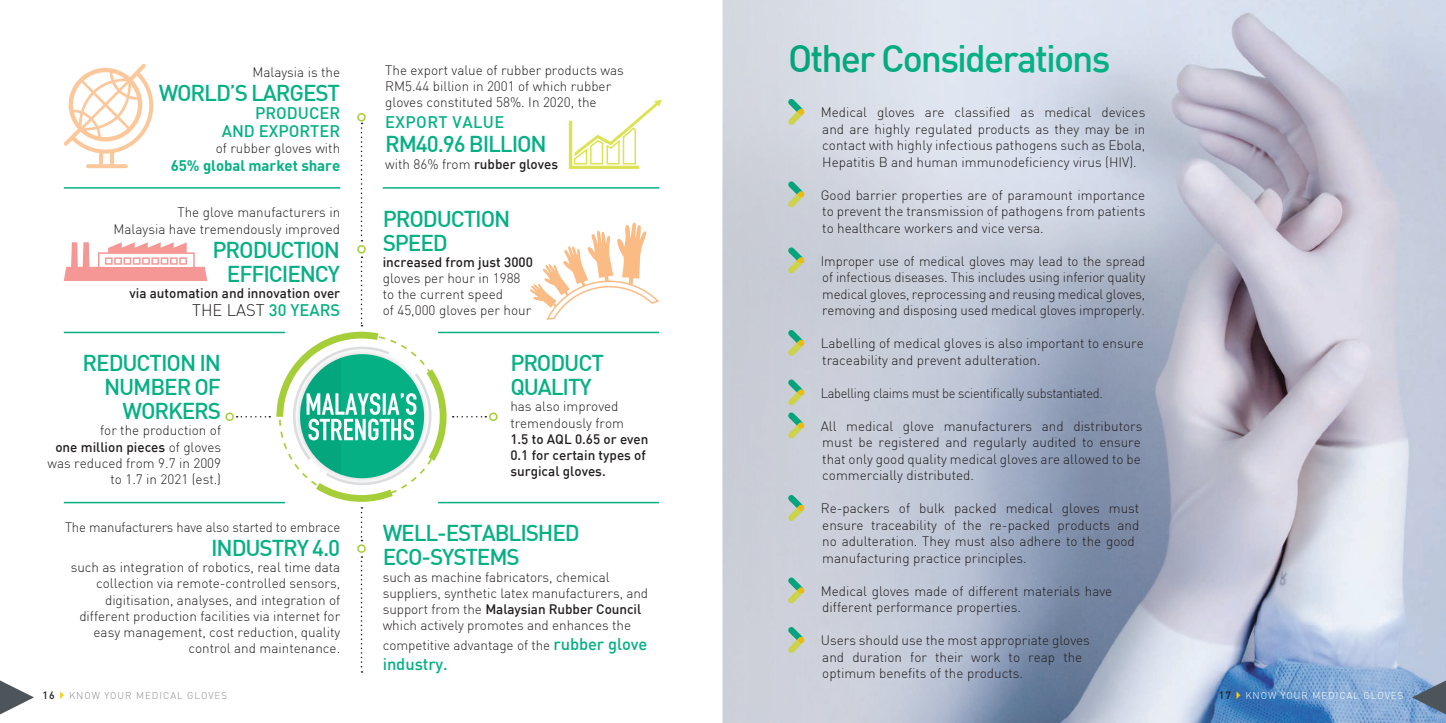
<style>
.page{position:relative;width:1446px;height:723px;background:#fff}
.page>*{position:absolute;margin:0;border:0;box-sizing:border-box;transform-origin:0 0}
.t1{font:500 37.5px "DIN";letter-spacing:-.05em;color:#05b085}
.t2{font:500 22.5px/24px "DIN";letter-spacing:-.05em;color:#05b085}
.t3{font:500 16.5px/18px "DIN";color:#05b085;text-align:right}
.t4{font:300 16.5px "DIN";color:#231f20}
.t5{font:500 16.5px "DIN";letter-spacing:.025em;color:#05b085}
.t6{font:700 15px "DIN";letter-spacing:-.005em;color:#05b085}
.t7{font:300 13.5px/16.5px "DIN";color:#231f20}
.t8{font:500 13.5px/16.2px "DIN";color:#231f20}
.t9{font:300 13.5px "DIN";letter-spacing:-.025em;color:#231f20;scale:.95 1}
.t10{font:300 9.75px "DIN";letter-spacing:.1em;color:#8a8c8f}
.t11{font:300 9.75px "DIN";letter-spacing:.1em;color:#fff}
.s1{font-weight:500;color:#05b085}
.s2{font-weight:500}
.s3{font-weight:300}
.s4{font-weight:500;font-size:16.5px;color:#05b085}
.s5{font-weight:500;font-size:10.5px;color:#231f20}
.s6{color:#feca0a}
</style>
<div class="page">
<img style="left:1026px;top:0;width:420px;height:723px">
<svg style="left:1412px;top:680px;width:34px;height:34px"></svg>
<svg style="left:0;top:680px;width:34px;height:34px"></svg>
<svg style="left:64px;top:64px;width:89px;height:104px"></svg>
<svg style="left:530px;top:222px;width:129px;height:98px"></svg>
<svg style="left:64px;top:242px;width:143px;height:39px"></svg>
<hr style="left:64px;top:187px;width:276px;height:2px;background:#05b085">
<hr style="left:64px;top:332px;width:221px;height:1px;background:#05b085">
<hr style="left:64px;top:502px;width:221px;height:1px;background:#05b085">
<hr style="left:383px;top:187px;width:276px;height:2px;background:#05b085">
<hr style="left:438px;top:332px;width:221px;height:1px;background:#05b085">
<hr style="left:438px;top:502px;width:221px;height:1px;background:#05b085">
<div style="left:357px;top:113px;width:9px;height:9px;border:2px solid #a6ce39;border-radius:50%"></div>
<div style="left:357px;top:245px;width:9px;height:9px;border:2px solid #a6ce39;border-radius:50%"></div>
<div style="left:357px;top:544px;width:9px;height:9px;border:2px solid #a6ce39;border-radius:50%"></div>
<div style="left:225px;top:412px;width:9px;height:9px;border:2px solid #a6ce39;border-radius:50%"></div>
<div style="left:489px;top:412px;width:8px;height:9px;border:2px solid #a6ce39;border-radius:50%"></div>
<svg style="left:361px;top:123px;width:1px;height:118px"></svg>
<svg style="left:361px;top:257px;width:1px;height:69px"></svg>
<svg style="left:276px;top:332px;width:170px;height:209px"></svg>
<svg style="left:361px;top:556px;width:1px;height:117px"></svg>
<svg style="left:237px;top:416px;width:33px;height:1px"></svg>
<svg style="left:453px;top:416px;width:33px;height:1px"></svg>
<svg style="left:569px;top:100px;width:93px;height:69px"></svg>
<svg style="left:723px;top:0;width:303px;height:723px"></svg>
<p class="t7" style="left:252px;top:64px;width:89px">Malaysia is the</p>
<h2 class="t2" style="left:159px;top:80px;width:183px">WORLD’S LARGEST</h2>
<p class="t3" style="left:222px;top:103px;width:120px">PRODUCER<br>AND EXPORTER</p>
<p class="t7" style="left:216px;top:140px;width:126px">of rubber gloves with</p>
<p class="t6" style="left:171px;top:156px;width:171px">65% global market share</p>
<p class="t7" style="left:113px;top:204px;width:228px;text-align:right">The glove manufacturers in<br>Malaysia have tremendously improved</p>
<h2 class="t2" style="left:213px;top:237px;width:129px;text-align:right">PRODUCTION<br>EFFICIENCY</h2>
<p class="t8" style="left:129px;top:284px;width:212px">via automation and innovation over</p>
<p class="t4" style="left:192px;top:300px;width:149px">THE LAST <span class="s1">30 YEARS</span></p>
<h2 class="t2" style="left:83px;top:350px;width:140px;text-align:right">REDUCTION IN<br>NUMBER OF<br>WORKERS</h2>
<p class="t7" style="left:47px;top:422px;width:175px;text-align:right">for the production of<br><span class="s2">one million pieces</span> of gloves was reduced from 9.7 in 2009 to 1.7 in 2021 (est.)</p>
<p class="t7" style="left:65px;top:519px;width:277px">The manufacturers have also started to embrace</p>
<h2 class="t2" style="left:211px;top:535px;width:131px">INDUSTRY 4.0</h2>
<p class="t7" style="left:71px;top:559px;width:271px;text-align:right">such as integration of robotics, real time data collection via remote-controlled sensors, digitisation, analyses, and integration of different production facilities via internet for easy management, cost reduction, quality control and maintenance.</p>
<p class="t7" style="left:385px;top:62px;width:240px">The export value of rubber products was<br>RM5.44 billion in 2001 of which rubber gloves constituted 58%. In 2020, the</p>
<p class="t5" style="left:385px;top:112px;width:121px">EXPORT VALUE</p>
<h2 class="t2" style="left:385px;top:131px;width:163px">RM40.96 BILLION</h2>
<p class="t8" style="left:385px;top:155px;width:175px"><span class="s3">with 86% from</span> rubber gloves</p>
<h2 class="t2" style="left:383px;top:206px;width:129px">PRODUCTION<br>SPEED</h2>
<p class="t8" style="left:383px;top:253px;width:152px">increased from just 3000</p>
<p class="t7" style="left:383px;top:270px;width:150px">gloves per hour in 1988 to the current speed<br>of 45,000 gloves per hour</p>
<h2 class="t2" style="left:510px;top:350px;width:95px">PRODUCT<br>QUALITY</h2>
<p class="t7" style="left:510px;top:398px;width:115px">has also improved tremendously from</p>
<p class="t8" style="left:510px;top:430px;width:140px">1.5 to AQL 0.65 or even<br>0.1 for certain types of surgical gloves.</p>
<h2 class="t2" style="left:383px;top:520px;width:199px">WELL-ESTABLISHED<br>ECO-SYSTEMS</h2>
<p class="t7" style="left:383px;top:568px;width:267px">such as machine fabricators, chemical suppliers, synthetic latex manufacturers, and support from the <span class="s2">Malaysian Rubber Council </span>which actively promotes and enhances the</p>
<p class="t7" style="left:383px;top:637px;width:266px">competitive advantage of the <span class="s4">rubber glove</span></p>
<p class="t3" style="left:383px;top:654px;width:66px">industry.</p>
<h1 class="t1" style="left:788px;top:34px;width:324px">Other Considerations</h1>
<p class="t7" style="left:821px;top:104px;width:326px;text-align:justify">Medical gloves are classified as medical devices and are highly regulated products as they may be in contact with highly infectious pathogens such as Ebola, Hepatitis B and human immunodeficiency virus (HIV).</p>
<p class="t7" style="left:821px;top:187px;width:326px;text-align:justify">Good barrier properties are of paramount importance to prevent the transmission of pathogens from patients to healthcare workers and vice versa.</p>
<p class="t7" style="left:821px;top:253px;width:326px;text-align:justify">Improper use of medical gloves may lead to the spread of infectious diseases. This includes using inferior quality medical gloves, reprocessing and reusing medical gloves, removing and disposing used medical gloves improperly.</p>
<p class="t7" style="left:821px;top:335px;width:325px">Labelling of medical gloves is also important to ensure traceability and prevent adulteration.</p>
<p class="t9" style="left:821px;top:385px;width:298px">Labelling claims must be scientifically substantiated.</p>
<p class="t7" style="left:821px;top:418px;width:323px;text-align:justify">All medical glove manufacturers and distributors must be registered and regularly audited to ensure that only good quality medical gloves are allowed to be commercially distributed.</p>
<p class="t7" style="left:821px;top:500px;width:320px">Re-packers of bulk packed medical gloves must ensure traceability of the re-packed products and no adulteration. They must also adhere to the good manufacturing practice principles.</p>
<p class="t7" style="left:821px;top:583px;width:293px">Medical gloves made of different materials have different performance properties.</p>
<p class="t7" style="left:821px;top:632px;width:271px">Users should use the most appropriate gloves and duration for their work to reap the optimum benefits of the products.</p>
<p class="t10" style="left:43px;top:690px;width:186px"><span class="s5">16</span><span class="s6">✔</span>KNOW YOUR MEDICAL GLOVES</p>
<p class="t11" style="left:1219px;top:690px;width:186px"><span class="s5">17</span><span class="s6">✔</span>KNOW YOUR MEDICAL GLOVES</p>
</div>
